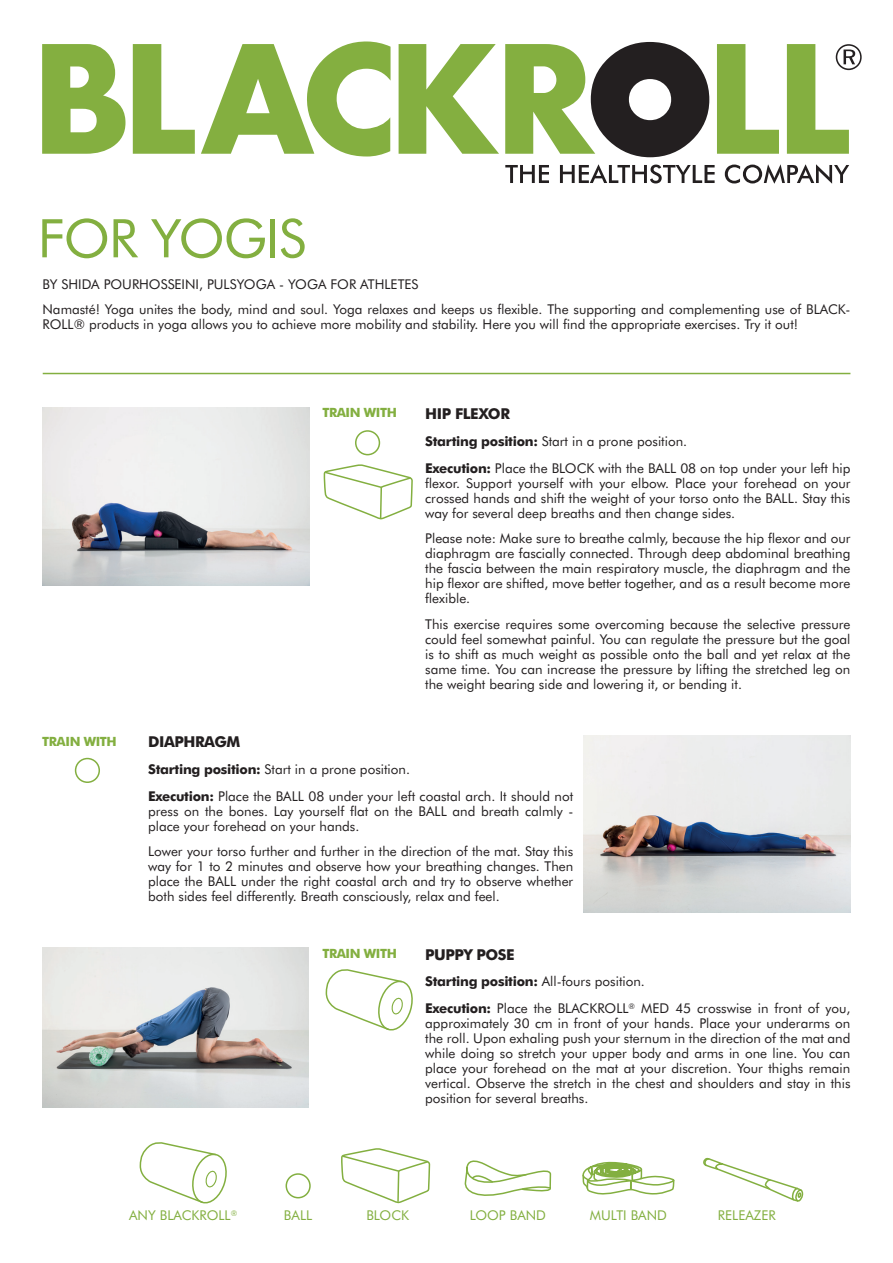
<style>
.page{position:relative;width:893px;height:1263px;background:#fff}
.page>*{position:absolute;margin:0;border:0;box-sizing:border-box;transform-origin:0 0}
.t1{font:53.25px "Futura BT";letter-spacing:-.02em;color:#83af40}
.t2{font:700 15px "Futura BT";letter-spacing:-.03em;color:#231f20}
.t3{font:13.5px/15px "Futura BT";color:#231f20}
.t4{font:13.5px "Futura BT";color:#83af40}
.t5{font:700 12.75px "Futura BT";letter-spacing:-.03em;color:#83af40}
.s1{font-weight:700}
</style>
<div class="page">
<hr style="left:43px;top:373px;width:807px;height:1px;background:#83af40">
<svg style="left:42px;top:44px;width:83px;height:110px"></svg>
<svg style="left:133px;top:44px;width:62px;height:110px"></svg>
<svg style="left:201px;top:41px;width:190px;height:115px"></svg>
<svg style="left:399px;top:44px;width:100px;height:110px"></svg>
<svg style="left:717px;top:44px;width:62px;height:110px"></svg>
<svg style="left:505px;top:42px;width:204px;height:115px"></svg>
<svg style="left:787px;top:44px;width:75px;height:110px"></svg>
<svg style="left:505px;top:165px;width:44px;height:18px"></svg>
<svg style="left:560px;top:164px;width:155px;height:19px"></svg>
<svg style="left:725px;top:164px;width:124px;height:20px"></svg>
<img style="left:43px;top:407px;width:266px;height:178px">
<img style="left:584px;top:735px;width:266px;height:178px">
<img style="left:42px;top:947px;width:267px;height:161px">
<svg style="left:326px;top:969px;width:87px;height:62px"></svg>
<svg style="left:323px;top:464px;width:90px;height:56px"></svg>
<div style="left:75px;top:758px;width:25px;height:25px;border:2px solid #83af40;border-radius:50%"></div>
<div style="left:286px;top:1173px;width:25px;height:25px;border:2px solid #83af40;border-radius:50%"></div>
<div style="left:355px;top:430px;width:25px;height:25px;border:2px solid #83af40;border-radius:50%"></div>
<svg style="left:140px;top:1142px;width:87px;height:62px"></svg>
<svg style="left:464px;top:1160px;width:88px;height:36px"></svg>
<svg style="left:582px;top:1161px;width:93px;height:34px"></svg>
<svg style="left:341px;top:1148px;width:90px;height:56px"></svg>
<svg style="left:703px;top:1157px;width:101px;height:45px"></svg>
<h1 class="t1" style="left:38px;top:206px;width:270px">FOR YOGIS</h1>
<p class="t3" style="left:43px;top:271px;width:809px;line-height:25.7px">BY SHIDA POURHOSSEINI, PULSYOGA - YOGA FOR ATHLETES<br>Namasté! Yoga unites the body, mind and soul. Yoga relaxes and keeps us flexible. The supporting and complementing use of BLACK-</p>
<p class="t3" style="left:43px;top:317px;width:757px">ROLL® products in yoga allows you to achieve more mobility and stability. Here you will find the appropriate exercises. Try it out!</p>
<p class="t5" style="left:42px;top:733px;width:76px">TRAIN WITH</p>
<p class="t5" style="left:322px;top:405px;width:76px">TRAIN WITH</p>
<p class="t2" style="left:425px;top:405px;width:86px">HIP FLEXOR</p>
<p class="t3" style="left:425px;top:428px;width:427px;line-height:26.8px"><span class="s1">Starting position:</span> Start in a prone position.<br><span class="s1">Execution:</span> Place the BLOCK with the BALL 08 on top under your left hip</p>
<p class="t3" style="left:425px;top:475px;width:427px;text-align:justify">flexor. Support yourself with your elbow. Place your forehead on your crossed hands and shift the weight of your torso onto the BALL. Stay this way for several deep breaths and then change sides.</p>
<p class="t3" style="left:425px;top:531px;width:427px;text-align:justify">Please note: Make sure to breathe calmly, because the hip flexor and our diaphragm are fascially connected. Through deep abdominal breathing the fascia between the main respiratory muscle, the diaphragm and the hip flexor are shifted, move better together, and as a result become more flexible.</p>
<p class="t3" style="left:425px;top:617px;width:427px;text-align:justify">This exercise requires some overcoming because the selective pressure could feel somewhat painful. You can regulate the pressure but the goal is to shift as much weight as possible onto the ball and yet relax at the same time. You can increase the pressure by lifting the stretched leg on the weight bearing side and lowering it, or bending it.</p>
<p class="t2" style="left:148px;top:732px;width:94px">DIAPHRAGM</p>
<p class="t3" style="left:148px;top:755px;width:427px;line-height:26.8px"><span class="s1">Starting position:</span> Start in a prone position.<br><span class="s1">Execution:</span> Place the BALL 08 under your left coastal arch. It should not</p>
<p class="t3" style="left:148px;top:803px;width:427px">press on the bones. Lay yourself flat on the BALL and breath calmly - place your forehead on your hands.</p>
<p class="t3" style="left:148px;top:844px;width:427px;text-align:justify">Lower your torso further and further in the direction of the mat. Stay this way for 1 to 2 minutes and observe how your breathing changes. Then place the BALL under the right coastal arch and try to observe whether both sides feel differently. Breath consciously, relax and feel.</p>
<p class="t5" style="left:322px;top:945px;width:76px">TRAIN WITH</p>
<p class="t2" style="left:425px;top:945px;width:91px">PUPPY POSE</p>
<p class="t3" style="left:425px;top:968px;width:427px;line-height:26.8px"><span class="s1">Starting position:</span> All-fours position.<br><span class="s1">Execution:</span> Place the BLACKROLL<sup>®</sup> MED 45 crosswise in front of you,</p>
<p class="t3" style="left:425px;top:1016px;width:427px;text-align:justify">approximately 30 cm in front of your hands. Place your underarms on the roll. Upon exhaling push your sternum in the direction of the mat and while doing so stretch your upper body and arms in one line. You can place your forehead on the mat at your discretion. Your thighs remain vertical. Observe the stretch in the chest and shoulders and stay in this position for several breaths.</p>
<p class="t4" style="left:129px;top:1207px;width:110px">ANY BLACKROLL<sup>®</sup></p>
<p class="t4" style="left:284px;top:1207px;width:30px">BALL</p>
<p class="t4" style="left:366px;top:1207px;width:44px">BLOCK</p>
<p class="t4" style="left:470px;top:1207px;width:78px">LOOP BAND</p>
<p class="t4" style="left:590px;top:1207px;width:79px">MULTI BAND</p>
<p class="t4" style="left:718px;top:1207px;width:59px">RELEAZER</p>
</div>
